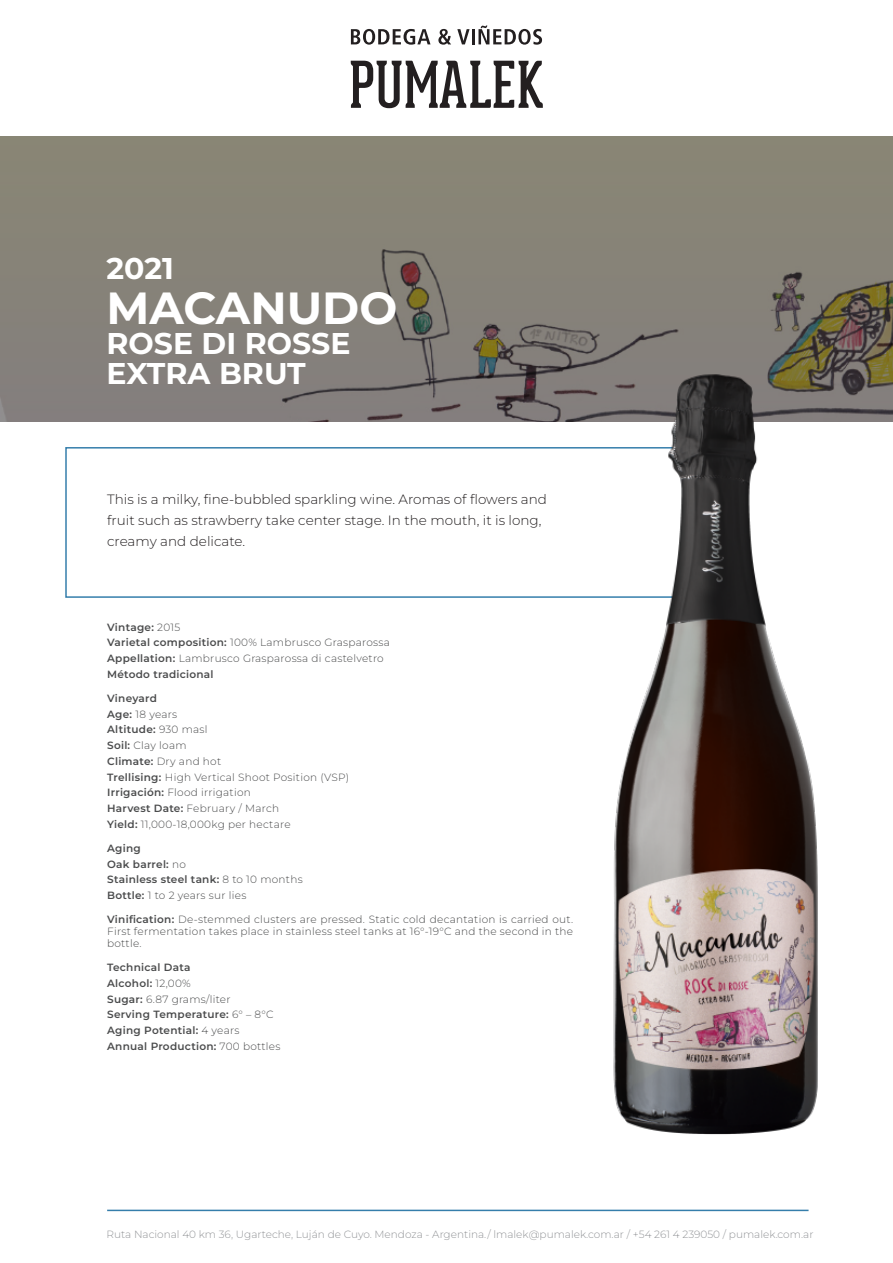
<style>
.page{position:relative;width:893px;height:1263px;background:#fff}
.page>*{position:absolute;margin:0;border:0;box-sizing:border-box;transform-origin:0 0}
.t1{font:700 45px "Montserrat";color:#fff}
.t2{font:700 30px/30px "Montserrat";color:#fff}
.t3{font:300 13.5px/21px "Montserrat";color:#231f20}
.t4{font:300 10.5px/15.8px "Montserrat";letter-spacing:.025em;color:#4b4c4d}
.t5{font:600 10.5px/15.8px "Montserrat";letter-spacing:.025em;color:#4b4c4d}
.t6{font:300 10.5px "Montserrat";color:#939598}
.s1{font-weight:600}
.s2{font-weight:300}
</style>
<div class="page">
<svg style="left:351px;top:61px;width:192px;height:47px"></svg>
<svg style="left:351px;top:29px;width:79px;height:16px"></svg>
<svg style="left:438px;top:29px;width:13px;height:16px"></svg>
<svg style="left:457px;top:29px;width:13px;height:15px"></svg>
<hr style="left:472px;top:29px;width:3px;height:15px;background:#231f20">
<svg style="left:478px;top:26px;width:64px;height:19px"></svg>
<div style="left:0;top:136px;width:893px;height:286px;background:#878377"></div>
<div style="left:65px;top:447px;width:665px;height:151px;border:2px solid #357eab"></div>
<hr style="left:107px;top:1209px;width:701px;height:2px;background:#357eab">
<img style="left:443px;top:343px;width:450px;height:792px">
<h2 class="t2" style="left:106px;top:253px;width:69px">2021</h2>
<h1 class="t1" style="left:106px;top:278px;width:292px">MACANUDO</h1>
<h2 class="t2" style="left:106px;top:328px;width:246px">ROSE DI ROSSE<br>EXTRA BRUT</h2>
<p class="t3" style="left:107px;top:488px;width:441px">This is a milky, fine-bubbled sparkling wine. Aromas of flowers and fruit such as strawberry take center stage. In the mouth, it is long, creamy and delicate.</p>
<p class="t4" style="left:107px;top:619px;width:284px"><span class="s1">Vintage:</span> 2015<br><span class="s1">Varietal composition:</span> 100% Lambrusco Grasparossa <span class="s1">Appellation:</span> Lambrusco Grasparossa di castelvetro <span class="s1">Método tradicional</span></p>
<p class="t4" style="left:107px;top:690px;width:243px"><span class="s1">Vineyard<br>Age:</span> 18 years<br><span class="s1">Altitude:</span> 930 masl<br><span class="s1">Soil:</span> Clay loam<br><span class="s1">Climate:</span> Dry and hot<br><span class="s1">Trellising:</span> High Vertical Shoot Position (VSP)<br><span class="s1">Irrigación:</span> Flood irrigation<br><span class="s1">Harvest Date:</span> February / March<br><span class="s1">Yield:</span> 11,000-18,000kg per hectare</p>
<p class="t5" style="left:107px;top:840px;width:197px">Aging<br>Oak barrel: <span class="s2">no<br></span>Stainless steel tank: <span class="s2">8 to 10 months<br></span>Bottle: <span class="s2">1 to 2 years sur lies</span></p>
<p class="t4" style="left:107px;top:913px;width:467px;line-height:12px;text-align:justify"><span class="s1">Vinification:</span> De-stemmed clusters are pressed. Static cold decantation is carried out.<br>First fermentation takes place in stainless steel tanks at 16°-19°C and the second in the bottle.</p>
<p class="t5" style="left:107px;top:959px;width:175px">Technical Data<br>Alcohol: <span class="s2">12,00%<br></span>Sugar: <span class="s2">6.87 grams/liter<br></span>Serving Temperature: <span class="s2">6° – 8°C<br></span>Aging Potential: <span class="s2">4 years<br></span>Annual Production: <span class="s2">700 bottles</span></p>
<p class="t6" style="left:106px;top:1227px;width:708px">Ruta Nacional 40 km 36, Ugarteche, Luján de Cuyo. Mendoza - Argentina./ lmalek@pumalek.com.ar / +54 261 4 239050 / pumalek.com.ar</p>
</div>
